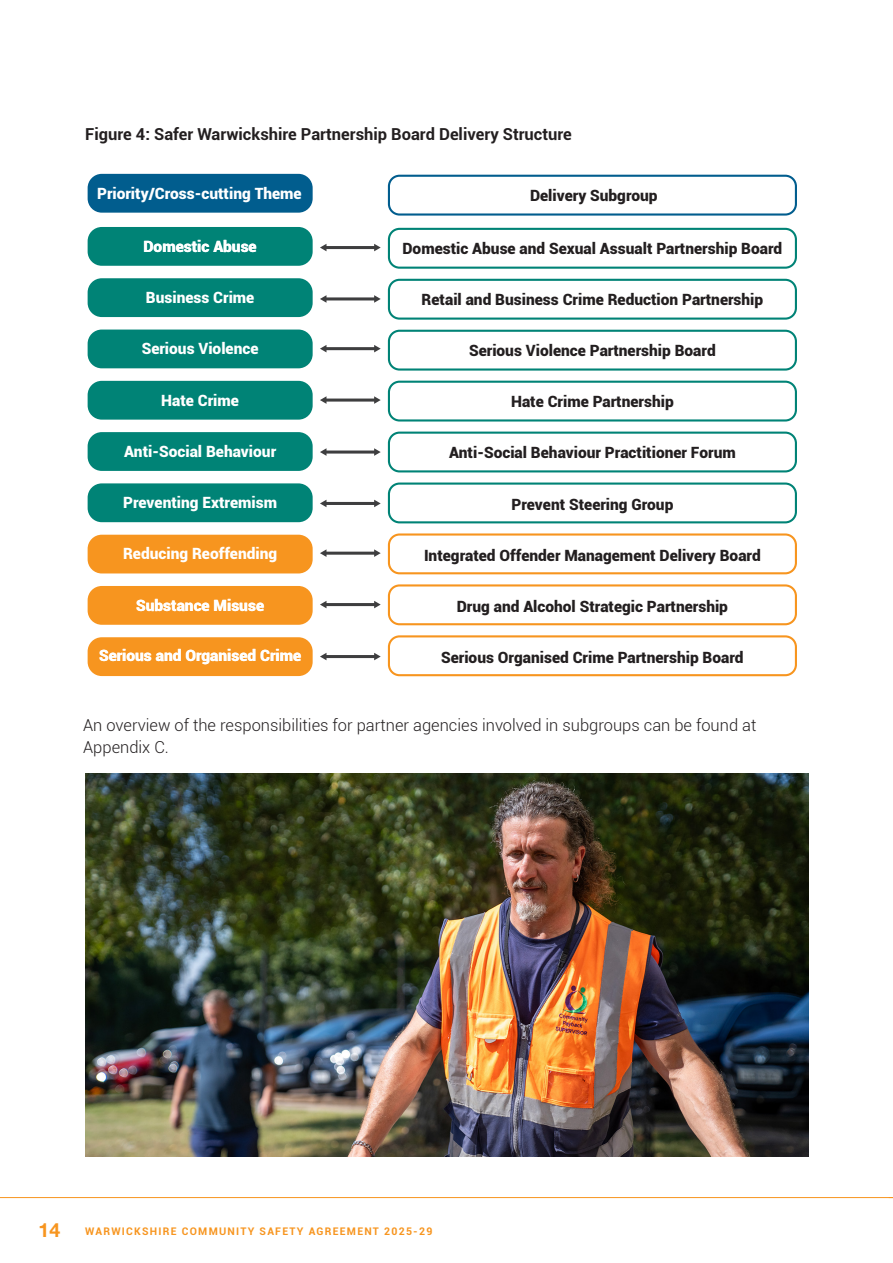
<style>
.page{position:relative;width:893px;height:1263px;background:#fff}
.page>*{position:absolute;margin:0;border:0;box-sizing:border-box;transform-origin:0 0}
.t1{font:700 19.5px "Helvetica Neue";color:#f7951f}
.t2{font:300 16.5px/22.5px "Roboto";color:#231f20}
.t3{font:700 16.5px "Roboto";color:#231f20}
.t4{font:900 15.6px "Roboto";color:#231f20}
.t5{font:900 15.6px "Roboto";color:#fff}
.t6{font:700 10.5px "Roboto";letter-spacing:.12em;color:#f7951f}
</style>
<div class="page">
<hr style="left:0;top:1197px;width:893px;height:1px;background:#f7951f">
<div style="left:388px;top:381px;width:409px;height:40px;border:2px solid #008376;border-radius:11px"></div>
<div style="left:388px;top:482px;width:409px;height:41px;border:2px solid #008376;border-radius:11px"></div>
<div style="left:388px;top:228px;width:409px;height:41px;border:2px solid #008376;border-radius:11px"></div>
<div style="left:388px;top:279px;width:409px;height:41px;border:2px solid #008376;border-radius:11px"></div>
<div style="left:388px;top:330px;width:409px;height:41px;border:2px solid #008376;border-radius:11px"></div>
<div style="left:388px;top:432px;width:409px;height:40px;border:2px solid #008376;border-radius:11px"></div>
<div style="left:388px;top:533px;width:409px;height:41px;border:2px solid #f7951f;border-radius:11px"></div>
<div style="left:388px;top:584px;width:409px;height:41px;border:2px solid #f7951f;border-radius:11px"></div>
<div style="left:388px;top:635px;width:409px;height:41px;border:2px solid #f7951f;border-radius:11px"></div>
<hr style="left:325px;top:246px;width:50px;height:3px;background:#3e3e3f">
<svg style="left:320px;top:244px;width:6px;height:7px"></svg>
<svg style="left:374px;top:244px;width:7px;height:7px"></svg>
<div style="left:88px;top:227px;width:225px;height:39px;background:#008376;border-radius:14px"></div>
<div style="left:88px;top:278px;width:225px;height:39px;background:#008376;border-radius:14px"></div>
<div style="left:88px;top:330px;width:225px;height:38px;background:#008376;border-radius:14px"></div>
<div style="left:88px;top:381px;width:225px;height:39px;background:#008376;border-radius:14px"></div>
<div style="left:88px;top:432px;width:225px;height:39px;background:#008376;border-radius:14px"></div>
<div style="left:88px;top:483px;width:225px;height:39px;background:#008376;border-radius:14px"></div>
<div style="left:88px;top:535px;width:225px;height:38px;background:#f7951f;border-radius:14px"></div>
<div style="left:88px;top:586px;width:225px;height:39px;background:#f7951f;border-radius:14px"></div>
<div style="left:88px;top:637px;width:225px;height:39px;background:#f7951f;border-radius:14px"></div>
<hr style="left:325px;top:297px;width:50px;height:3px;background:#3e3e3f">
<svg style="left:320px;top:295px;width:6px;height:8px"></svg>
<svg style="left:374px;top:295px;width:7px;height:8px"></svg>
<hr style="left:325px;top:347px;width:50px;height:3px;background:#3e3e3f">
<svg style="left:320px;top:345px;width:6px;height:7px"></svg>
<svg style="left:374px;top:345px;width:7px;height:7px"></svg>
<hr style="left:325px;top:399px;width:50px;height:3px;background:#3e3e3f">
<svg style="left:320px;top:396px;width:6px;height:8px"></svg>
<svg style="left:374px;top:396px;width:7px;height:8px"></svg>
<svg style="left:326px;top:450px;width:48px;height:4px"></svg>
<svg style="left:320px;top:448px;width:6px;height:8px"></svg>
<svg style="left:374px;top:448px;width:7px;height:8px"></svg>
<hr style="left:325px;top:502px;width:50px;height:3px;background:#3e3e3f">
<svg style="left:320px;top:500px;width:6px;height:7px"></svg>
<svg style="left:374px;top:500px;width:7px;height:7px"></svg>
<hr style="left:325px;top:552px;width:50px;height:3px;background:#3e3e3f">
<svg style="left:320px;top:549px;width:6px;height:8px"></svg>
<svg style="left:374px;top:549px;width:7px;height:8px"></svg>
<hr style="left:325px;top:603px;width:50px;height:3px;background:#3e3e3f">
<svg style="left:320px;top:601px;width:6px;height:7px"></svg>
<svg style="left:374px;top:601px;width:7px;height:7px"></svg>
<hr style="left:325px;top:655px;width:50px;height:3px;background:#3e3e3f">
<svg style="left:320px;top:653px;width:6px;height:7px"></svg>
<svg style="left:374px;top:653px;width:7px;height:7px"></svg>
<div style="left:388px;top:175px;width:409px;height:41px;border:2px solid #015d8e;border-radius:11px"></div>
<div style="left:88px;top:174px;width:225px;height:39px;background:#015d8e;border-radius:14px"></div>
<img style="left:85px;top:774px;width:723px;height:383px">
<p class="t3" style="left:85px;top:122px;width:488px">Figure 4: Safer Warwickshire Partnership Board Delivery Structure</p>
<p class="t5" style="left:97px;top:182px;width:206px">Priority/Cross-cutting Theme</p>
<p class="t4" style="left:530px;top:185px;width:129px">Delivery Subgroup</p>
<p class="t5" style="left:143px;top:235px;width:115px">Domestic Abuse</p>
<p class="t4" style="left:402px;top:238px;width:381px">Domestic Abuse and Sexual Assualt Partnership Board</p>
<p class="t5" style="left:146px;top:286px;width:110px">Business Crime</p>
<p class="t4" style="left:422px;top:289px;width:343px">Retail and Business Crime Reduction Partnership</p>
<p class="t5" style="left:142px;top:338px;width:118px">Serious Violence</p>
<p class="t5" style="left:161px;top:389px;width:79px">Hate Crime</p>
<p class="t5" style="left:124px;top:440px;width:154px">Anti-Social Behaviour</p>
<p class="t5" style="left:123px;top:491px;width:156px">Preventing Extremism</p>
<p class="t5" style="left:123px;top:543px;width:156px">Reducing Reoffending</p>
<p class="t5" style="left:136px;top:594px;width:129px">Substance Misuse</p>
<p class="t5" style="left:99px;top:644px;width:204px">Serious and Organised Crime</p>
<p class="t4" style="left:469px;top:340px;width:248px">Serious Violence Partnership Board</p>
<p class="t4" style="left:511px;top:391px;width:164px">Hate Crime Partnership</p>
<p class="t4" style="left:449px;top:442px;width:288px">Anti-Social Behaviour Practitioner Forum</p>
<p class="t4" style="left:511px;top:493px;width:163px">Prevent Steering Group</p>
<p class="t4" style="left:424px;top:544px;width:338px">Integrated Offender Management Delivery Board</p>
<p class="t4" style="left:457px;top:595px;width:273px">Drug and Alcohol Strategic Partnership</p>
<p class="t4" style="left:441px;top:646px;width:304px">Serious Organised Crime Partnership Board</p>
<p class="t2" style="left:83px;top:713px;width:675px">An overview of the responsibilities for partner agencies involved in subgroups can be found at<br>Appendix C.</p>
<p class="t1" style="left:39px;top:1215px;width:23px">14</p>
<p class="t6" style="left:85px;top:1223px;width:349px">WARWICKSHIRE COMMUNITY SAFETY AGREEMENT 2025-29</p>
</div>
